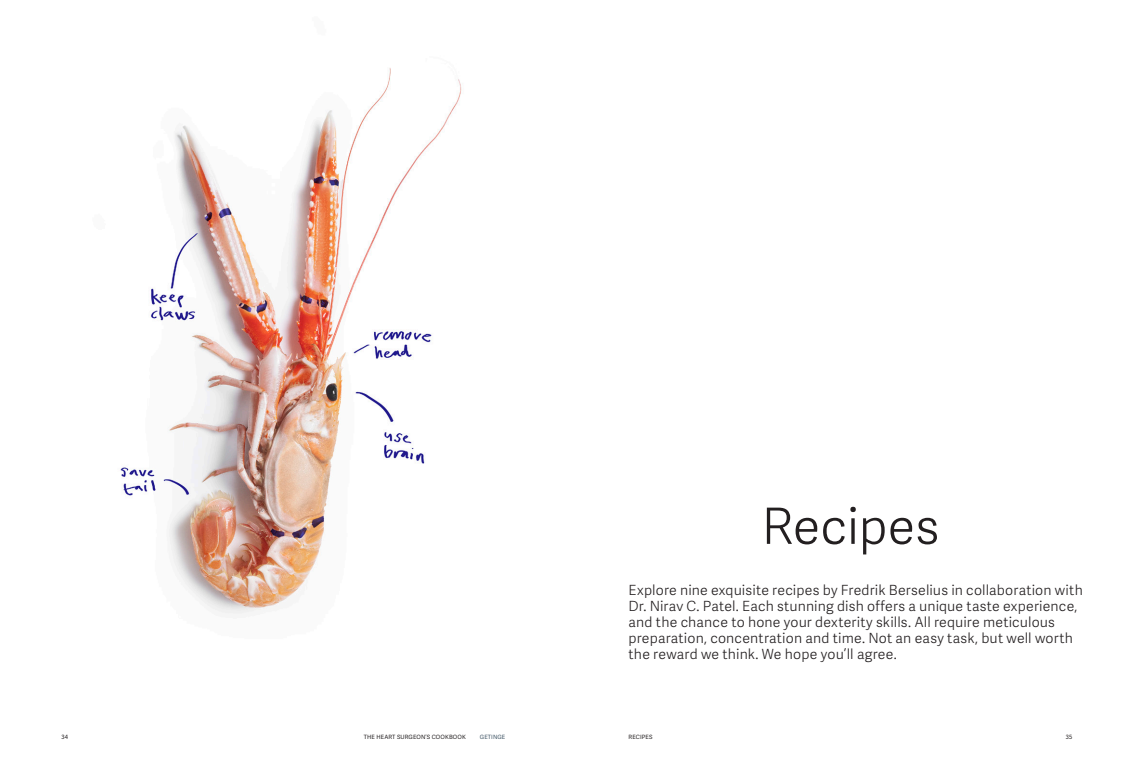
<style>
.page{position:relative;width:1134px;height:766px;background:#fff}
.page>*{position:absolute;margin:0;border:0;box-sizing:border-box;transform-origin:0 0}
.Chapter{font:300 50px "Adelle Sans";color:#231f20}
.Adelle_14_16{font:300 14px/16px "Adelle Sans";letter-spacing:.015em;color:#231f20}
.t1{font:5.9px "Adelle Sans";letter-spacing:.02em;color:#231f20}
.t2{font:5.9px "Adelle Sans";letter-spacing:.02em;color:#415666}
</style>
<div class="page">
<img style="left:120px;top:68px;width:342px;height:546px">
<p class="Chapter" style="left:762px;top:490px;width:179px">Recipes</p>
<p class="Adelle_14_16" style="left:628px;top:581px;width:456px">Explore nine exquisite recipes by Fredrik Berselius in collaboration with Dr. Nirav C. Patel. Each stunning dish offers a unique taste experience, and the chance to hone your dexterity skills. All require meticulous preparation, concentration and time. Not an easy task, but well worth the reward we think. We hope you’ll agree.</p>
<p class="t1" style="left:62px;top:732px;width:8px">34</p>
<p class="t1" style="left:364px;top:732px;width:103px">THE HEART SURGEON’S COOKBOOK</p>
<p class="t2" style="left:480px;top:732px;width:27px">GETINGE</p>
<p class="t1" style="left:628px;top:732px;width:25px">RECIPES</p>
<p class="t1" style="left:1066px;top:732px;width:8px">35</p>
</div>
